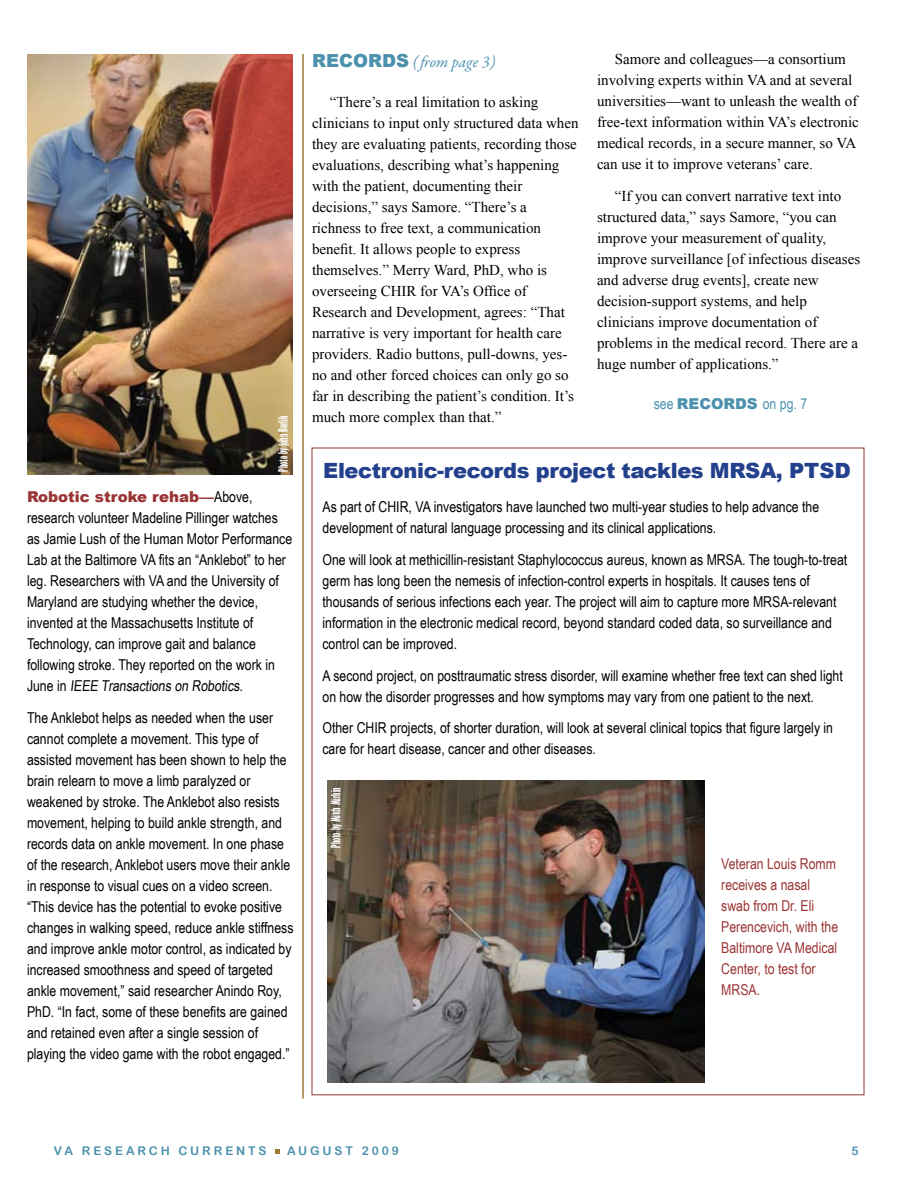
<style>
.page{position:relative;width:918px;height:1188px;background:#fff}
.page>*{position:absolute;margin:0;border:0;box-sizing:border-box;transform-origin:0 0}
.t1{font:900 21px "Arial";letter-spacing:-.02em;color:#23408d}
.t2{font:italic 16.5px "Garamond Premr Pro";color:#4b91ad}
.t3{font:15px/21px "Arial Narrow";color:#000}
.t4{font:15px/21px "Times New Roman";color:#000}
.t5{font:15px/21px "Arial Narrow";color:#9a3434}
.t6{font:900 15px "Arial";color:#9a3434}
.t7{font:15px "Arial Narrow";color:#4b91ad}
.t8{font:700 extra-condensed 12px "Gill Sans";color:#fff}
.t9{font:12px "Arial Rounded MT Bold";letter-spacing:.24em;color:#4b91ad}
.s1{font-family:"Arial Narrow";font-weight:400;color:#000}
.s2{font-family:"Arial";font-weight:900;font-style:normal;font-size:18px}
.s3{font-family:"Arial";font-weight:900}
</style>
<div class="page">
<svg style="left:275px;top:1149px;width:5px;height:5px"></svg>
<img style="left:27px;top:54px;width:266px;height:421px">
<hr style="left:302px;top:54px;width:2px;height:1045px;background:#9a7934">
<img style="left:327px;top:780px;width:377px;height:303px">
<p class="t8" style="left:276px;top:472px;width:58px;rotate:-90deg">Photo by John Borlik</p>
<p class="t6" style="left:27px;top:486px;width:227px">Robotic stroke rehab—<span class="s1">Above,</span></p>
<p class="t3" style="left:27px;top:507px;width:267px">research volunteer Madeline Pillinger watches as Jamie Lush of the Human Motor Performance Lab at the Baltimore VA fits an “Anklebot” to her leg. Researchers with VA and the University of Maryland are studying whether the device, invented at the Massachusetts Institute of Technology, can improve gait and balance following stroke. They reported on the work in<br>J u n e i n IEEE Transactions on Robotics.</p>
<p class="t3" style="left:27px;top:707px;width:268px">The Anklebot helps as needed when the user cannot complete a movement. This type of assisted movement has been shown to help the brain relearn to move a limb paralyzed or weakened by stroke. The Anklebot also resists movement, helping to build ankle strength, and records data on ankle movement. In one phase of the research, Anklebot users move their ankle in response to visual cues on a video screen. “This device has the potential to evoke positive changes in walking speed, reduce ankle stiffness and improve ankle motor control, as indicated by increased smoothness and speed of targeted ankle movement,” said researcher Anindo Roy, PhD. “In fact, some of these benefits are gained and retained even after a single session of playing the video game with the robot engaged.”</p>
<p class="t2" style="left:312px;top:52px;width:185px"><span class="s2">RECORDS</span> ( from page 3)</p>
<p class="t4" style="left:312px;top:91px;width:268px;text-indent:18px">“There’s a real limitation to asking clinicians to input only structured data when they are evaluating patients, recording those evaluations, describing what’s happening with the patient, documenting their decisions,” says Samore. “There’s a richness to free text, a communication benefit. It allows people to express themselves.” Merry Ward, PhD, who is overseeing CHIR for VA’s Office of Research and Development, agrees: “That narrative is very important for health care providers. Radio buttons, pull-downs, yes&shy;no and other forced choices can only go so far in describing the patient’s condition. It’s much more complex than that.”</p>
<p class="t4" style="left:597px;top:49px;width:263px;text-indent:18px">Samore and colleagues—a consortium involving experts within VA and at several universities—want to unleash the wealth of free-text information within VA’s electronic medical records, in a secure manner, so VA can use it to improve veterans’ care.</p>
<p class="t4" style="left:597px;top:185px;width:265px;text-indent:18px">“If you can convert narrative text into structured data,” says Samore, “you can improve your measurement of quality, improve surveillance [of infectious diseases and adverse drug events], create new decision-support systems, and help clinicians improve documentation of problems in the medical record. There are a huge number of applications.”</p>
<p class="t7" style="left:654px;top:393px;width:155px">see <span class="s3">RECORDS</span> on pg. 7</p>
<h1 class="t1" style="left:323px;top:455px;width:529px">Electronic-records project tackles MRSA, PTSD</h1>
<p class="t3" style="left:322px;top:496px;width:498px">As part of CHIR, VA investigators have launched two multi-year studies to help advance the development of natural language processing and its clinical applications.</p>
<p class="t3" style="left:322px;top:548px;width:526px">One will look at methicillin-resistant Staphylococcus aureus, known as MRSA. The tough-to-treat germ has long been the nemesis of infection-control experts in hospitals. It causes tens of thousands of serious infections each year. The project will aim to capture more MRSA-relevant information in the electronic medical record, beyond standard coded data, so surveillance and control can be improved.</p>
<p class="t3" style="left:322px;top:664px;width:522px">A second project, on posttraumatic stress disorder, will examine whether free text can shed light on how the disorder progresses and how symptoms may vary from one patient to the next.</p>
<p class="t3" style="left:322px;top:717px;width:512px">Other CHIR projects, of shorter duration, will look at several clinical topics that figure largely in care for heart disease, cancer and other diseases.</p>
<p class="t8" style="left:328px;top:848px;width:62px;rotate:-90deg">Photo by Mitch Mirkin</p>
<p class="t5" style="left:721px;top:853px;width:118px">Veteran Louis Romm receives a nasal swab from Dr. Eli<br>Perencevich, with the<br>Baltimore VA Medical<br>Center, to test for<br>MRSA.</p>
<p class="t9" style="left:54px;top:1143px;width:214px">VA RESEARCH CURRENTS</p>
<p class="t9" style="left:287px;top:1143px;width:113px">AUGUST 2009</p>
</div>
